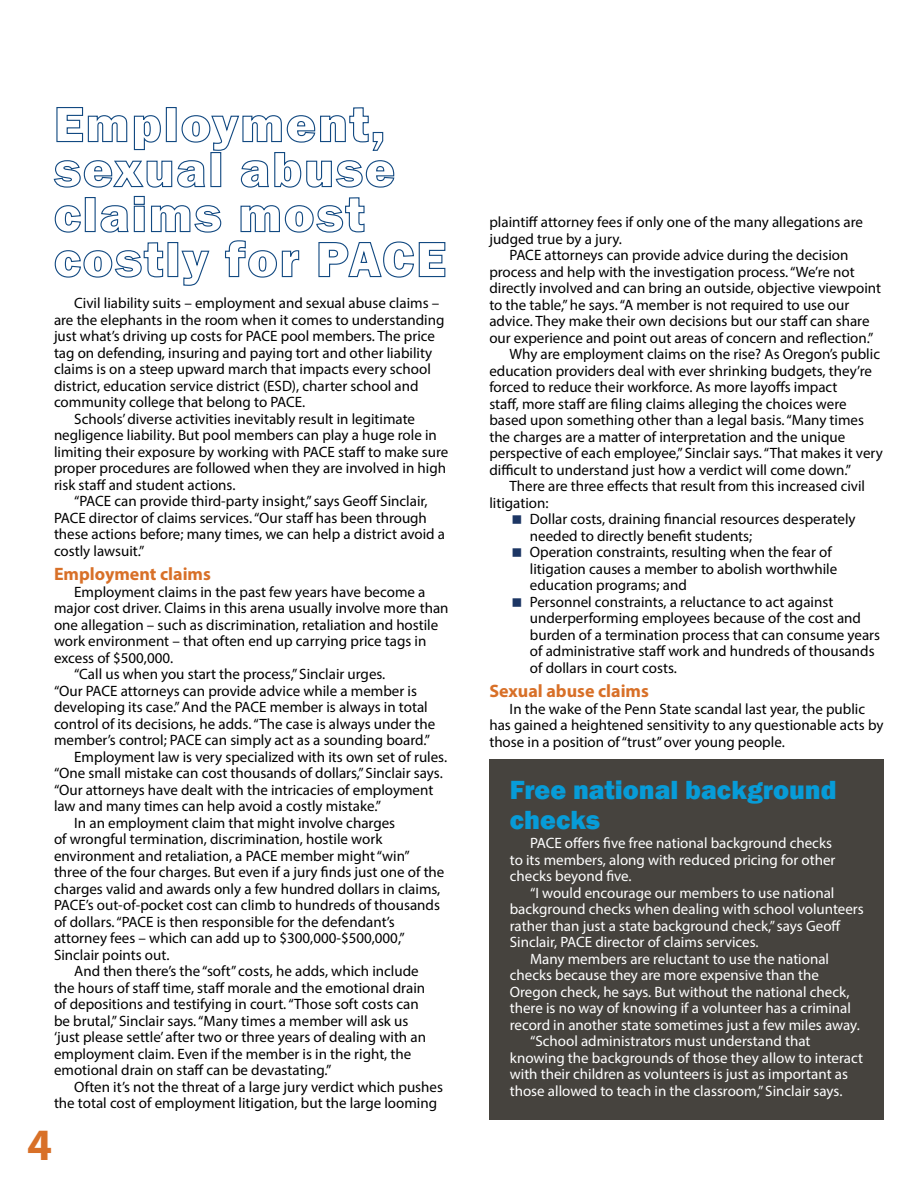
<style>
.page{position:relative;width:918px;height:1188px;background:#fff}
.page>*{position:absolute;margin:0;border:0;box-sizing:border-box;transform-origin:0 0}
.t1{font:700 45px "Myriad Pro";color:#d87028}
.t2{font:800 27px/30px "Franklin Gothic";color:#079cd8}
.t3{font:700 18px "Myriad Pro";color:#d87028}
.t4{font:15px/16.5px "Myriad Pro";color:#000}
.t5{font:15px/16.5px "Myriad Pro";color:#fff}
</style>
<div class="page">
<div style="left:490px;top:760px;width:394px;height:360px;background:#46433e"></div>
<svg style="left:54px;top:240px;width:392px;height:46px"></svg>
<svg style="left:54px;top:195px;width:311px;height:38px"></svg>
<svg style="left:53px;top:107px;width:342px;height:81px"></svg>
<p class="t4" style="left:74px;top:295px;width:367px">Civil liability suits – employment and sexual abuse claims –</p>
<p class="t4" style="left:54px;top:311px;width:392px">are the elephants in the room when it comes to understanding</p>
<p class="t4" style="left:54px;top:328px;width:382px">just what’s driving up costs for PACE pool members. The price</p>
<p class="t4" style="left:54px;top:344px;width:380px">tag on defending, insuring and paying tort and other liability</p>
<p class="t4" style="left:54px;top:361px;width:378px">claims is on a steep upward march that impacts every school</p>
<p class="t4" style="left:54px;top:377px;width:366px">district, education service district (ESD), charter school and</p>
<p class="t4" style="left:54px;top:394px;width:253px">community college that belong to PACE.</p>
<p class="t4" style="left:74px;top:410px;width:342px">Schools’ diverse activities inevitably result in legitimate</p>
<p class="t4" style="left:54px;top:427px;width:384px">negligence liability. But pool members can play a huge role in</p>
<p class="t4" style="left:54px;top:443px;width:396px">limiting their exposure by working with PACE staff to make sure</p>
<p class="t4" style="left:54px;top:460px;width:394px">proper procedures are followed when they are involved in high</p>
<p class="t4" style="left:54px;top:476px;width:183px">risk staff and student actions.</p>
<p class="t4" style="left:74px;top:493px;width:355px">“PACE can provide third-party insight,” says Geoff Sinclair,</p>
<p class="t4" style="left:54px;top:509px;width:374px">PACE director of claims services. “Our staff has been through</p>
<p class="t4" style="left:54px;top:526px;width:393px">these actions before; many times, we can help a district avoid a</p>
<p class="t4" style="left:54px;top:542px;width:92px">costly lawsuit.”</p>
<p class="t3" style="left:54px;top:562px;width:158px">Employment claims</p>
<p class="t4" style="left:74px;top:583px;width:353px">Employment claims in the past few years have become a</p>
<p class="t4" style="left:54px;top:600px;width:396px">major cost driver. Claims in this arena usually involve more than</p>
<p class="t4" style="left:54px;top:616px;width:386px">one allegation – such as discrimination, retaliation and hostile</p>
<p class="t4" style="left:54px;top:633px;width:374px">work environment – that often end up carrying price tags in</p>
<p class="t4" style="left:54px;top:649px;width:121px">excess of $500,000.</p>
<p class="t4" style="left:74px;top:666px;width:313px">“Call us when you start the process,” Sinclair urges.</p>
<p class="t4" style="left:54px;top:682px;width:365px">“Our PACE attorneys can provide advice while a member is</p>
<p class="t4" style="left:54px;top:699px;width:375px">developing its case.” And the PACE member is always in total</p>
<p class="t4" style="left:54px;top:715px;width:383px">control of its decisions, he adds. “The case is always under the</p>
<p class="t4" style="left:54px;top:732px;width:378px">member’s control; PACE can simply act as a sounding board.”</p>
<p class="t4" style="left:74px;top:748px;width:374px">Employment law is very specialized with its own set of rules.</p>
<p class="t4" style="left:54px;top:765px;width:390px">“One small mistake can cost thousands of dollars,” Sinclair says.</p>
<p class="t4" style="left:54px;top:781px;width:381px">“Our attorneys have dealt with the intricacies of employment</p>
<p class="t4" style="left:54px;top:798px;width:329px">law and many times can help avoid a costly mistake.”</p>
<p class="t4" style="left:74px;top:814px;width:322px">In an employment claim that might involve charges</p>
<p class="t4" style="left:54px;top:831px;width:330px">of wrongful termination, discrimination, hostile work</p>
<p class="t4" style="left:54px;top:847px;width:357px">environment and retaliation, a PACE member might “win”</p>
<p class="t4" style="left:54px;top:864px;width:392px">three of the four charges. But even if a jury finds just one of the</p>
<p class="t4" style="left:54px;top:880px;width:388px">charges valid and awards only a few hundred dollars in claims,</p>
<p class="t4" style="left:54px;top:897px;width:387px">PACE’s out-of-pocket cost can climb to hundreds of thousands</p>
<p class="t4" style="left:54px;top:913px;width:342px">of dollars. “PACE is then responsible for the defendant’s</p>
<p class="t4" style="left:54px;top:930px;width:352px">attorney fees – which can add up to $300,000-$500,000,”</p>
<p class="t4" style="left:54px;top:946px;width:117px">Sinclair points out.</p>
<p class="t4" style="left:74px;top:963px;width:346px">And then there’s the “soft” costs, he adds, which include</p>
<p class="t4" style="left:54px;top:979px;width:373px">the hours of staff time, staff morale and the emotional drain</p>
<p class="t4" style="left:54px;top:996px;width:366px">of depositions and testifying in court. “Those soft costs can</p>
<p class="t4" style="left:54px;top:1012px;width:356px">be brutal,” Sinclair says. “Many times a member will ask us</p>
<p class="t4" style="left:54px;top:1029px;width:374px">‘just please settle’ after two or three years of dealing with an</p>
<p class="t4" style="left:54px;top:1045px;width:359px">employment claim. Even if the member is in the right, the</p>
<p class="t4" style="left:54px;top:1062px;width:279px">emotional drain on staff can be devastating.”</p>
<p class="t4" style="left:74px;top:1078px;width:370px">Often it’s not the threat of a large jury verdict which pushes</p>
<p class="t4" style="left:54px;top:1095px;width:385px">the total cost of employment litigation, but the large looming</p>
<h1 class="t1" style="left:27px;top:1116px;width:26px">4</h1>
<p class="t4" style="left:489px;top:214px;width:375px">plaintiff attorney fees if only one of the many allegations are judged true by a jury.</p>
<p class="t4" style="left:510px;top:247px;width:340px">PACE attorneys can provide advice during the decision</p>
<p class="t4" style="left:489px;top:263px;width:367px">process and help with the investigation process. “We’re not</p>
<p class="t4" style="left:489px;top:280px;width:393px">directly involved and can bring an outside, objective viewpoint</p>
<p class="t4" style="left:489px;top:296px;width:361px">to the table,” he says. “A member is not required to use our</p>
<p class="t4" style="left:489px;top:313px;width:382px">advice. They make their own decisions but our staff can share</p>
<p class="t4" style="left:489px;top:329px;width:386px">our experience and point out areas of concern and reflection.”</p>
<p class="t4" style="left:510px;top:346px;width:372px">Why are employment claims on the rise? As Oregon’s public</p>
<p class="t4" style="left:489px;top:362px;width:384px">education providers deal with ever shrinking budgets, they’re</p>
<p class="t4" style="left:489px;top:379px;width:350px">forced to reduce their workforce. As more layoffs impact</p>
<p class="t4" style="left:489px;top:395px;width:359px">staff, more staff are filing claims alleging the choices were</p>
<p class="t4" style="left:489px;top:412px;width:376px">based upon something other than a legal basis. “Many times</p>
<p class="t4" style="left:489px;top:428px;width:357px">the charges are a matter of interpretation and the unique</p>
<p class="t4" style="left:489px;top:445px;width:395px">perspective of each employee,” Sinclair says. “That makes it very</p>
<p class="t4" style="left:489px;top:461px;width:363px">difficult to understand just how a verdict will come down.”</p>
<p class="t4" style="left:510px;top:478px;width:357px">There are three effects that result from this increased civil</p>
<p class="t4" style="left:489px;top:494px;width:61px">litigation:</p>
<p class="t4" style="left:530px;top:511px;width:327px">Dollar costs, draining financial resources desperately</p>
<p class="t4" style="left:530px;top:527px;width:224px">needed to directly benefit students;</p>
<p class="t4" style="left:530px;top:544px;width:303px">Operation constraints, resulting when the fear of</p>
<p class="t4" style="left:530px;top:560px;width:309px">litigation causes a member to abolish worthwhile</p>
<p class="t4" style="left:530px;top:577px;width:158px">education programs; and</p>
<p class="t4" style="left:530px;top:593px;width:305px">Personnel constraints, a reluctance to act against</p>
<p class="t4" style="left:530px;top:610px;width:333px">underperforming employees because of the cost and</p>
<p class="t4" style="left:530px;top:626px;width:352px">burden of a termination process that can consume years</p>
<p class="t4" style="left:530px;top:643px;width:346px">of administrative staff work and hundreds of thousands</p>
<p class="t4" style="left:530px;top:659px;width:149px">of dollars in court costs.</p>
<p class="t3" style="left:489px;top:679px;width:161px">Sexual abuse claims</p>
<p class="t4" style="left:489px;top:700px;width:396px;text-indent:20px">In the wake of the Penn State scandal last year, the public has gained a heightened sensitivity to any questionable acts by those in a position of “trust” over young people.</p>
<h2 class="t2" style="left:510px;top:775px;width:328px">Free national background checks</h2>
<p class="t5" style="left:510px;top:835px;width:327px;text-indent:20px">PACE offers five free national background checks to its members, along with reduced pricing for other checks beyond five.</p>
<p class="t5" style="left:530px;top:884px;width:306px">“I would encourage our members to use national</p>
<p class="t5" style="left:510px;top:901px;width:356px">background checks when dealing with school volunteers</p>
<p class="t5" style="left:510px;top:917px;width:333px">rather than just a state background check,” says Geoff</p>
<p class="t5" style="left:510px;top:934px;width:250px">Sinclair, PACE director of claims services.</p>
<p class="t5" style="left:530px;top:950px;width:301px">Many members are reluctant to use the national</p>
<p class="t5" style="left:510px;top:967px;width:311px">checks because they are more expensive than the</p>
<p class="t5" style="left:510px;top:983px;width:341px">Oregon check, he says. But without the national check,</p>
<p class="t5" style="left:510px;top:1000px;width:343px">there is no way of knowing if a volunteer has a criminal</p>
<p class="t5" style="left:510px;top:1016px;width:351px">record in another state sometimes just a few miles away.</p>
<p class="t5" style="left:530px;top:1033px;width:282px">“School administrators must understand that</p>
<p class="t5" style="left:510px;top:1049px;width:355px">knowing the backgrounds of those they allow to interact</p>
<p class="t5" style="left:510px;top:1066px;width:340px">with their children as volunteers is just as important as</p>
<p class="t5" style="left:510px;top:1082px;width:334px">those allowed to teach in the classroom,” Sinclair says.</p>
</div>
